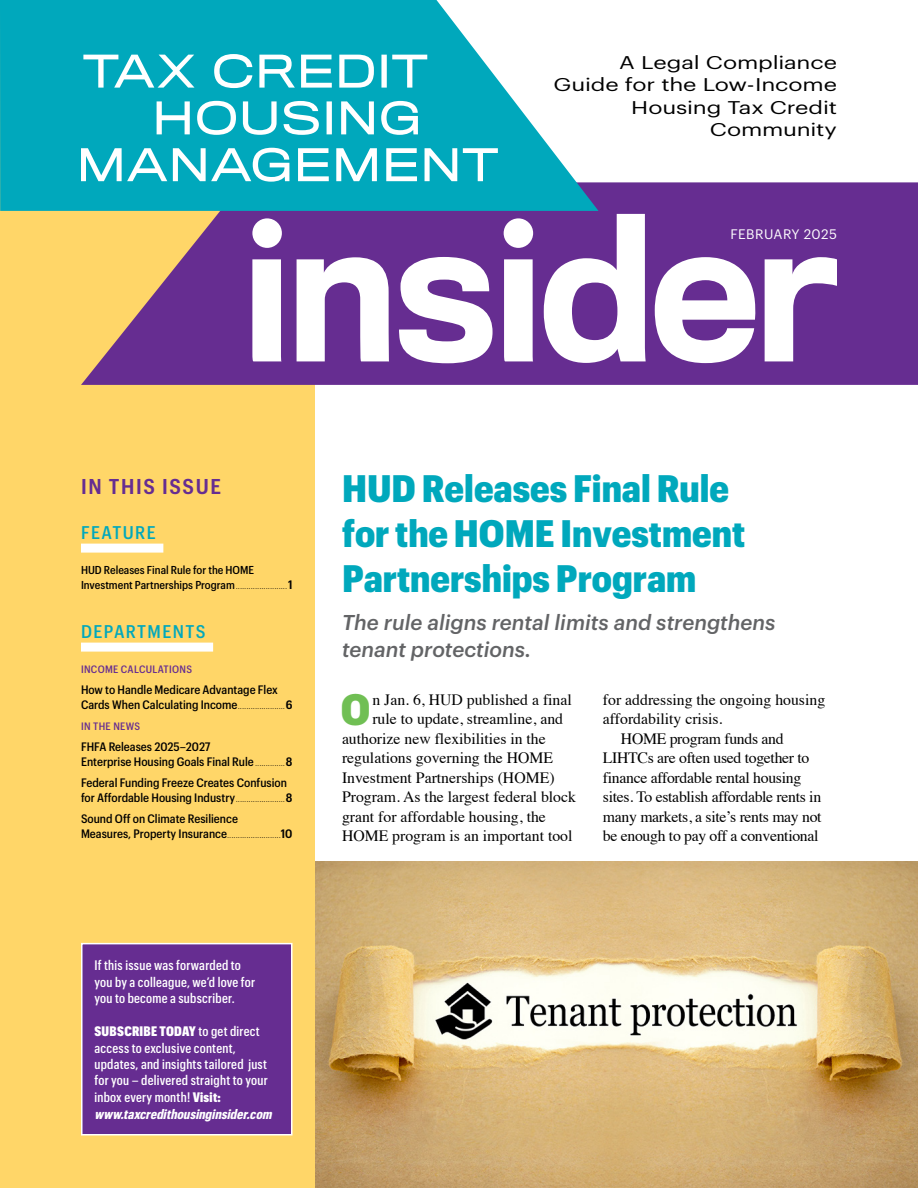
<style>
.page{position:relative;width:918px;height:1188px;background:#fff}
.page>*{position:absolute;margin:0;border:0;box-sizing:border-box;transform-origin:0 0}
.t1{font:900 43.05px "Graphik Compact";color:#70bf54}
.t2{font:900 37.5px/45px "Graphik Compact";color:#00a8bc}
.t3{font:italic 500 21px/27px "Graphik";color:#636466}
.t4{font:600 21px "Graphik Compact";letter-spacing:.08em;color:#662d91}
.t5{font:18px/22.5px "Graphik";letter-spacing:-.01em;color:#000;text-align:right;scale:1.3 1}
.t6{font:500 18px "Graphik Compact";letter-spacing:.08em;color:#00a8bc}
.t7{font:15.75px "Times";color:#000}
.t8{font:15.75px "Times";letter-spacing:-.02em;color:#000}
.t9{font:500 13.5px/16.5px "Graphik Cond";letter-spacing:.02em;color:#fff}
.t10{font:13.5px "Graphik";letter-spacing:.025em;color:#fff}
.t11{font:500 12px/15px "Graphik Compact";color:#000}
.t12{font:500 11.25px/15px "Graphik Compact";color:#000}
.t13{font:500 10.5px "Graphik Compact";letter-spacing:.03em;color:#662d91}
.s1{font-weight:300}
.s2{font-weight:600;font-size:12px}
.s3{font-weight:300;font-size:11.25px}
.s4{font-weight:600}
.s5{font-weight:900}
.s6{font-weight:700;font-style:italic}
</style>
<div class="page">
<div style="left:0;top:0;width:315px;height:1188px;background:#ffd668"></div>
<svg style="left:81px;top:182px;width:837px;height:203px;fill:#662d91"></svg>
<svg style="left:0;top:0;width:598px;height:211px;fill:#00a8bc"></svg>
<svg style="left:83px;top:54px;width:344px;height:34px"></svg>
<svg style="left:81px;top:148px;width:417px;height:34px"></svg>
<svg style="left:157px;top:101px;width:261px;height:34px"></svg>
<svg style="left:252px;top:214px;width:585px;height:149px;fill:#662d91"></svg>
<div style="left:252px;top:218px;width:30px;height:30px;background:#fff;border-radius:50%"></div>
<div style="left:504px;top:218px;width:29px;height:30px;background:#fff;border-radius:50%"></div>
<div style="left:81px;top:544px;width:82px;height:9px;background:#fff"></div>
<div style="left:81px;top:643px;width:132px;height:9px;background:#fff"></div>
<img style="left:315px;top:861px;width:603px;height:327px">
<div style="left:81px;top:943px;width:211px;height:193px;background:#662d91;border:2px solid #fff"></div>
<h3 class="t5" style="left:554px;top:49px;width:219px">A Legal Compliance<br>Guide for the Low-Income<br>Housing Tax Credit<br>Community</h3>
<p class="t10" style="left:731px;top:224px;width:108px">FEBRUARY 2025</p>
<h3 class="t4" style="left:81px;top:471px;width:142px">IN THIS ISSUE</h3>
<h3 class="t6" style="left:81px;top:519px;width:76px">FEATURE</h3>
<p class="t12" style="left:81px;top:561px;width:213px">HUD Releases Final Rule for the HOME<br>Investment Partnerships Program<span class="s1">........................</span><span class="s2">1</span></p>
<h3 class="t6" style="left:81px;top:618px;width:126px">DEPARTMENTS</h3>
<p class="t13" style="left:81px;top:661px;width:113px">INCOME CALCULATIONS</p>
<p class="t11" style="left:81px;top:681px;width:213px">How to Handle Medicare Advantage Flex<br>Cards When Calculating Income<span class="s3">......................</span><span class="s4">6</span></p>
<p class="t13" style="left:81px;top:718px;width:61px">IN THE NEWS</p>
<p class="t11" style="left:81px;top:738px;width:213px">FHFA Releases 2025–2027<br>Enterprise Housing Goals Final Rule<span class="s3">..............</span><span class="s4">8</span></p>
<p class="t11" style="left:81px;top:774px;width:213px">Federal Funding Freeze Creates Confusion for Affordable Housing Industry<span class="s3">.......................</span><span class="s4">8</span></p>
<p class="t11" style="left:81px;top:810px;width:213px">Sound Off on Climate Resilience<br>Measures, Property Insurance<span class="s3">.........................</span><span class="s4">10</span></p>
<p class="t9" style="left:94px;top:957px;width:162px">If this issue was forwarded to you by a colleague, we’d love for you to become a subscriber.</p>
<p class="t9" style="left:94px;top:1023px;width:182px"><span class="s5">SUBSCRIBE TODAY</span> to get direct access to exclusive content, updates, and insights tailored just for you – delivered straight to your inbox every month! <span class="s5">Visit: </span><span class="s6">www.taxcredithousinginsider.com</span></p>
<h2 class="t2" style="left:342px;top:463px;width:405px">HUD Releases Final Rule for the HOME Investment<br>Partnerships Program</h2>
<h3 class="t3" style="left:342px;top:607px;width:435px">The rule aligns rental limits and strengthens tenant protections.</h3>
<h1 class="t1" style="left:341px;top:677px;width:31px">O</h1>
<h3 class="t7" style="left:372px;top:685px;width:201px">n Jan. 6, HUD published a final</h3>
<h3 class="t7" style="left:603px;top:685px;width:224px">for addressing the ongoing housing</h3>
<h3 class="t7" style="left:603px;top:704px;width:121px">affordability crisis.</h3>
<h3 class="t8" style="left:621px;top:724px;width:164px">HOME program funds and</h3>
<h3 class="t8" style="left:603px;top:743px;width:208px">LIHTCs are often used together to</h3>
<h3 class="t8" style="left:603px;top:763px;width:200px">finance affordable rental housing</h3>
<h3 class="t8" style="left:603px;top:782px;width:220px">sites. To establish affordable rents in</h3>
<h3 class="t8" style="left:603px;top:802px;width:220px">many markets, a site’s rents may not</h3>
<h3 class="t8" style="left:603px;top:821px;width:217px">be enough to pay off a conventional</h3>
<h3 class="t7" style="left:372px;top:704px;width:192px">rule to update, streamline, and</h3>
<h3 class="t7" style="left:342px;top:724px;width:205px">authorize new flexibilities in the</h3>
<h3 class="t7" style="left:342px;top:743px;width:213px">regulations governing the HOME</h3>
<h3 class="t7" style="left:342px;top:763px;width:214px">Investment Partnerships (HOME)</h3>
<h3 class="t7" style="left:342px;top:782px;width:236px">Program. As the largest federal block</h3>
<h3 class="t7" style="left:342px;top:802px;width:205px">grant for affordable housing, the</h3>
<h3 class="t7" style="left:342px;top:821px;width:232px">HOME program is an important tool</h3>
</div>
